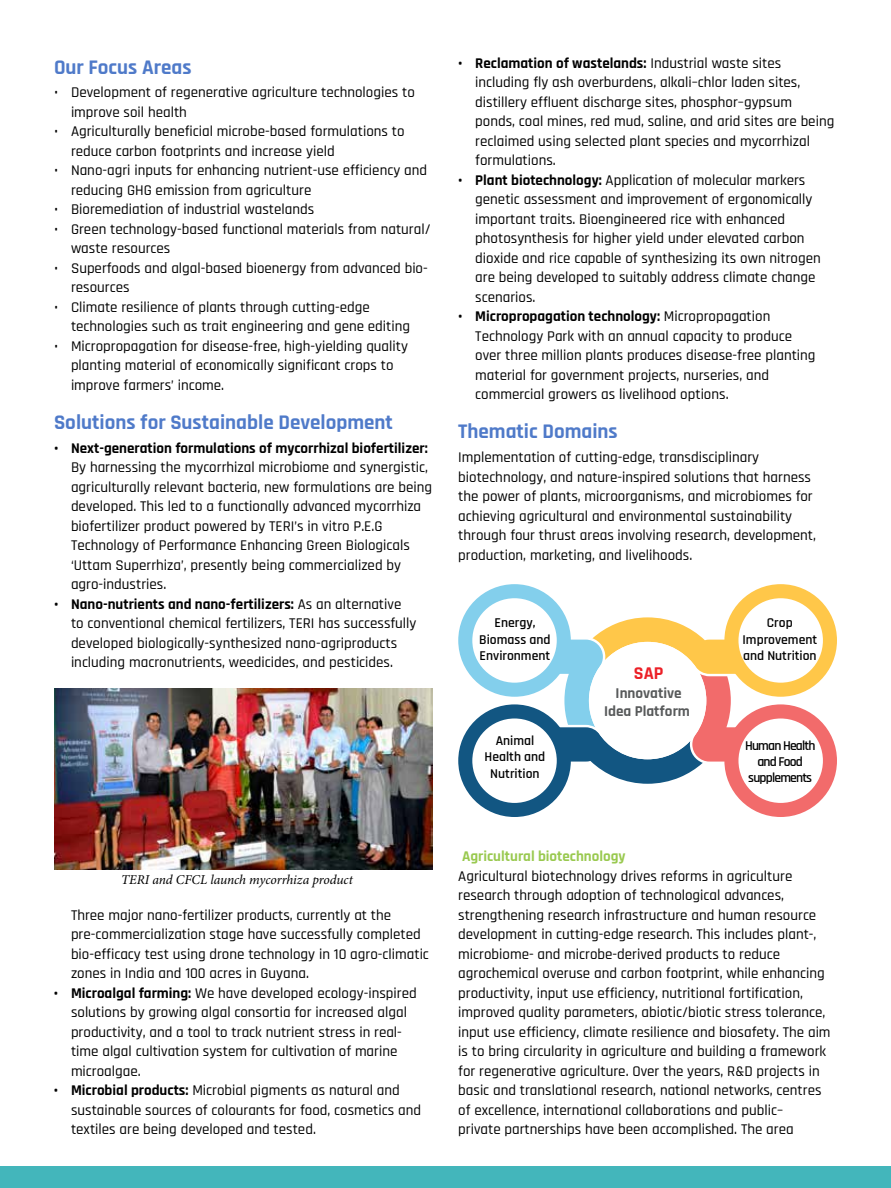
<style>
.page{position:relative;width:891px;height:1188px;background:#fff}
.page>*{position:absolute;margin:0;border:0;box-sizing:border-box;transform-origin:0 0}
.t1{font:700 21px "Rajdhani";color:#4f7ac9}
.t2{font:700 18.15px "Rajdhani";color:#ec2027}
.t3{font:700 15.15px/18.1px "Rajdhani";color:#585a5b;text-align:center}
.t4{font:500 15px/19.5px "Rajdhani";color:#000}
.t5{font:700 15px "Rajdhani";color:#000}
.t6{font:700 15px "Rajdhani";color:#99c94f}
.t7{font:600 13.65px/16.4px "Rajdhani";color:#000;text-align:center}
.t8{font:600 13.65px/16.4px "Rajdhani";letter-spacing:-.06em;color:#000;text-align:center}
.t9{font:italic 13.5px "Minion Pro";letter-spacing:-.005em;color:#000}
.s1{font-weight:700}
</style>
<div class="page">
<div style="left:0;top:1167px;width:891px;height:21px;background:#43b6bb"></div>
<img style="left:54px;top:689px;width:379px;height:180px">
<div style="left:458px;top:704px;width:113px;height:113px;background:#125682;border-radius:50%"></div>
<div style="left:724px;top:584px;width:113px;height:113px;background:#ffc749;border-radius:50%"></div>
<div style="left:724px;top:704px;width:113px;height:113px;background:#f26b6b;border-radius:50%"></div>
<div style="left:458px;top:584px;width:113px;height:113px;background:#83cfec;border-radius:50%"></div>
<svg style="left:543px;top:617px;width:209px;height:167px"></svg>
<div style="left:589px;top:642px;width:117px;height:117px;background:#fff;border-radius:50%"></div>
<div style="left:472px;top:719px;width:85px;height:84px;background:#fff;border-radius:50%"></div>
<div style="left:738px;top:598px;width:85px;height:85px;background:#fff;border-radius:50%"></div>
<div style="left:738px;top:719px;width:85px;height:84px;background:#fff;border-radius:50%"></div>
<div style="left:472px;top:598px;width:85px;height:85px;background:#fff;border-radius:50%"></div>
<h1 class="t1" style="left:54px;top:54px;width:139px">Our Focus Areas</h1>
<p class="t4" style="left:71px;top:83px;width:345px;text-indent:-17px">• Development of regenerative agriculture technologies to improve soil health</p>
<p class="t4" style="left:71px;top:122px;width:335px;text-indent:-17px">• Agriculturally beneficial microbe-based formulations to reduce carbon footprints and increase yield</p>
<p class="t4" style="left:71px;top:161px;width:358px;text-indent:-17px">• Nano-agri inputs for enhancing nutrient-use efficiency and reducing GHG emission from agriculture</p>
<p class="t4" style="left:54px;top:200px;width:262px">• Bioremediation of industrial wastelands</p>
<p class="t4" style="left:71px;top:220px;width:361px;text-indent:-17px">• Green technology-based functional materials from natural/ waste resources</p>
<p class="t4" style="left:71px;top:259px;width:358px;text-indent:-17px">• Superfoods and algal-based bioenergy from advanced bio&shy;resources</p>
<p class="t4" style="left:71px;top:298px;width:341px;text-indent:-17px">• Climate resilience of plants through cutting-edge technologies such as trait engineering and gene editing</p>
<p class="t4" style="left:71px;top:337px;width:339px;text-indent:-17px">• Micropropagation for disease-free, high-yielding quality planting material of economically significant crops to improve farmers’ income.</p>
<h1 class="t1" style="left:54px;top:409px;width:341px">Solutions for Sustainable Development</h1>
<p class="t5" style="left:54px;top:439px;width:375px">• Next-generation formulations of mycorrhizal biofertilizer:</p>
<p class="t4" style="left:71px;top:458px;width:363px">By harnessing the mycorrhizal microbiome and synergistic, agriculturally relevant bacteria, new formulations are being developed. This led to a functionally advanced mycorrhiza biofertilizer product powered by TERI’s in vitro P.E.G Technology of Performance Enhancing Green Biologicals ‘Uttam Superrhiza’, presently being commercialized by agro-industries.</p>
<p class="t4" style="left:71px;top:594px;width:347px;text-indent:-17px"><span class="s1">• Nano-nutrients and nano-fertilizers:</span> As an alternative to conventional chemical fertilizers, TERI has successfully developed biologically-synthesized nano-agriproducts including macronutrients, weedicides, and pesticides.</p>
<p class="t9" style="left:121px;top:870px;width:233px">TERI and CFCL launch mycorrhiza product</p>
<p class="t4" style="left:71px;top:905px;width:359px">Three major nano-fertilizer products, currently at the pre-commercialization stage have successfully completed bio-efficacy test using drone technology in 10 agro-climatic zones in India and 100 acres in Guyana.</p>
<p class="t4" style="left:71px;top:983px;width:347px;text-indent:-17px"><span class="s1">• Microalgal farming:</span> We have developed ecology-inspired solutions by growing algal consortia for increased algal productivity, and a tool to track nutrient stress in real&shy;time algal cultivation system for cultivation of marine microalgae.</p>
<p class="t4" style="left:71px;top:1081px;width:352px;text-indent:-17px"><span class="s1">• Microbial products:</span> Microbial pigments as natural and sustainable sources of colourants for food, cosmetics and textiles are being developed and tested.</p>
<p class="t4" style="left:475px;top:54px;width:361px;text-indent:-17px"><span class="s1">• Reclamation of wastelands:</span> Industrial waste sites including fly ash overburdens, alkali–chlor laden sites, distillery effluent discharge sites, phosphor–gypsum ponds, coal mines, red mud, saline, and arid sites are being reclaimed using selected plant species and mycorrhizal formulations.</p>
<p class="t4" style="left:475px;top:171px;width:347px;text-indent:-17px"><span class="s1">• Plant biotechnology:</span> Application of molecular markers genetic assessment and improvement of ergonomically important traits. Bioengineered rice with enhanced photosynthesis for higher yield under elevated carbon dioxide and rice capable of synthesizing its own nitrogen are being developed to suitably address climate change scenarios.</p>
<p class="t4" style="left:475px;top:307px;width:342px;text-indent:-17px"><span class="s1">• Micropropagation technology:</span> Micropropagation Technology Park with an annual capacity to produce over three million plants produces disease-free planting material for government projects, nurseries, and commercial growers as livelihood options.</p>
<h1 class="t1" style="left:458px;top:419px;width:161px">Thematic Domains</h1>
<p class="t4" style="left:458px;top:448px;width:359px">Implementation of cutting-edge, transdisciplinary biotechnology, and nature-inspired solutions that harness the power of plants, microorganisms, and microbiomes for achieving agricultural and environmental sustainability through four thrust areas involving research, development, production, marketing, and livelihoods.</p>
<p class="t7" style="left:479px;top:616px;width:73px">Energy,<br>Biomass and<br>Environment</p>
<p class="t7" style="left:743px;top:616px;width:76px">Crop<br>Improvement and Nutrition</p>
<p class="t7" style="left:485px;top:733px;width:62px">Animal<br>Health and<br>Nutrition</p>
<p class="t2" style="left:634px;top:662px;width:31px">SAP</p>
<p class="t3" style="left:604px;top:683px;width:87px">Innovative<br>Idea Platform</p>
<p class="t8" style="left:745px;top:738px;width:72px">Human Health and Food supplements</p>
<p class="t6" style="left:462px;top:847px;width:165px">Agricultural biotechnology</p>
<p class="t4" style="left:458px;top:866px;width:374px">Agricultural biotechnology drives reforms in agriculture research through adoption of technological advances, strengthening research infrastructure and human resource development in cutting-edge research. This includes plant-, microbiome- and microbe-derived products to reduce agrochemical overuse and carbon footprint, while enhancing productivity, input use efficiency, nutritional fortification, improved quality parameters, abiotic/biotic stress tolerance, input use efficiency, climate resilience and biosafety. The aim is to bring circularity in agriculture and building a framework for regenerative agriculture. Over the years, R&amp;D projects in basic and translational research, national networks, centres of excellence, international collaborations and public–<br>private partnerships have been accomplished. The area</p>
</div>
